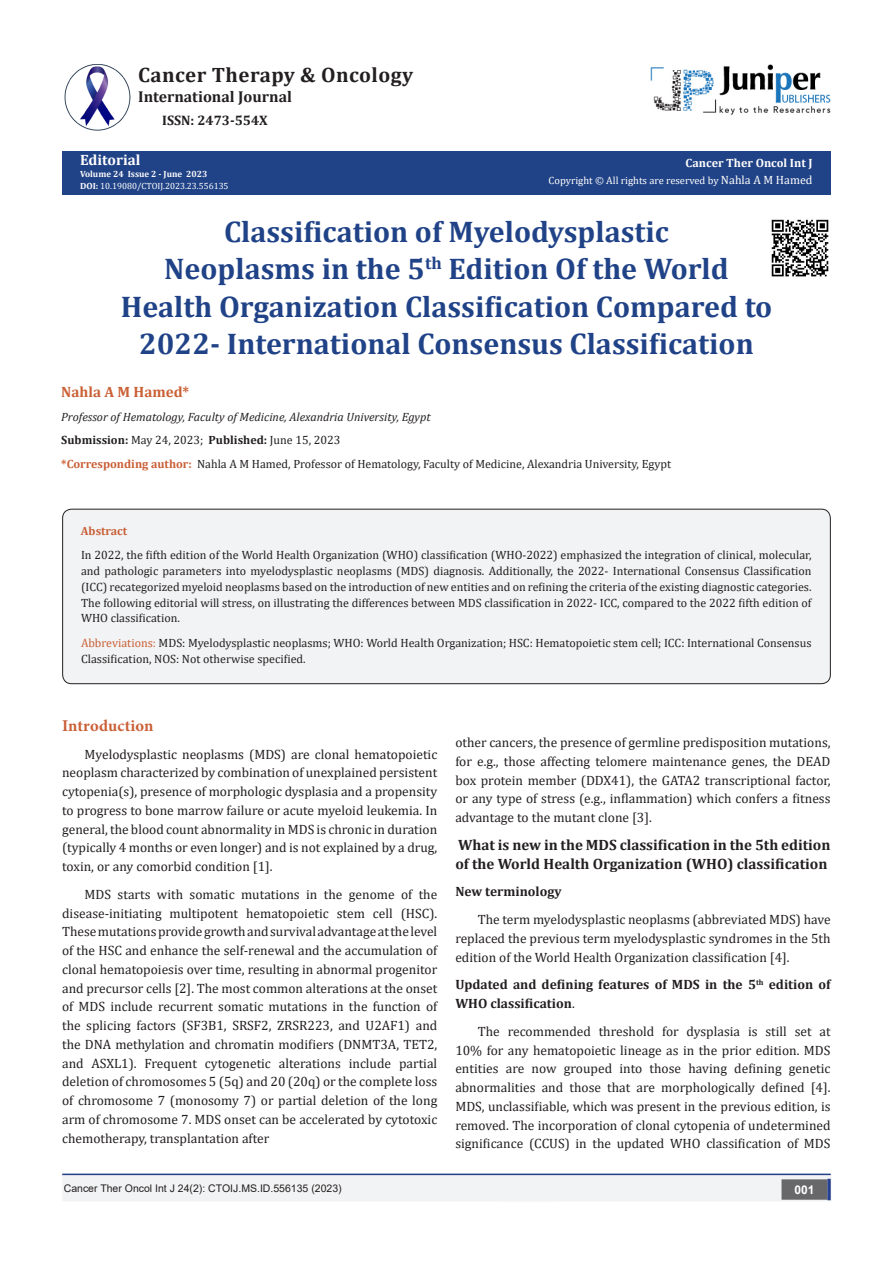
<style>
.page{position:relative;width:893px;height:1263px;background:#fff}
.page>*{position:absolute;margin:0;border:0;box-sizing:border-box;transform-origin:0 0}
.t1{font:700 30px/37.5px "Cambria";color:#204287;text-align:center}
.t2{font:700 20.85px "Cambria";letter-spacing:.02em;color:#231f20}
.t3{font:700 16.5px "Minion Pro";letter-spacing:.005em;color:#ca5f37}
.t4{font:700 15.75px "Cambria";color:#231f20}
.List_Paragraph{font:700 15px/18.8px "Cambria";color:#231f20}
.t5{font:700 15px "Cambria";color:#ca6035}
.t6{font:700 15px "Cambria";color:#fff}
.t7{font:700 13.8px "Cambria";color:#231f20}
.t8{font:13.5px/18.8px "Cambria";color:#231f20;text-align:justify}
.List_Paragraph-2{font:700 13.5px/18.8px "Cambria";color:#231f20}
.List_Paragraph-3{font:12px/15.8px "Cambria";color:#231f20;text-align:justify}
.t9{font:italic 12px "Cambria";color:#231f20}
.t10{font:700 12px "Cambria";color:#fffefc}
.t11{font:700 12px "Cambria";color:#ca5f37}
.t12{font:700 12px "Arial";color:#fff}
.t13{font:10.5px "Arial";color:#231f20}
.t14{font:10.5px "Cambria";color:#fffefc}
.t15{font:9px "Cambria";color:#fff}
.t16{font:700 9px "Cambria";color:#fcfcfc}
.s1{font-weight:700;color:#fcfcfc}
.s2{font-weight:700}
.s3{font-size:12px}
.s4{font-weight:700;color:#ca5f37}
.s5{color:#ca5f37}
.s6{font-weight:400}
</style>
<div class="page">
<div style="left:62px;top:151px;width:768px;height:44px;background:#204287"></div>
<div style="left:63px;top:1175px;width:493px;height:26px;background:#f2f3f4"></div>
<div style="left:62px;top:1174px;width:495px;height:27px;border:2px solid #f2f3f4"></div>
<div style="left:502px;top:1174px;width:329px;height:27px;background:#f2f3f4;border:2px solid #f2f3f4"></div>
<div style="left:782px;top:1180px;width:45px;height:19px;background:#68676a"></div>
<div style="left:781px;top:1179px;width:46px;height:21px;border:2px solid #68676a"></div>
<svg style="left:827px;top:1179px;width:4px;height:21px"></svg>
<img style="left:651px;top:64px;width:180px;height:51px">
<img style="left:64px;top:64px;width:66px;height:66px">
<hr style="left:62px;top:1173px;width:769px;height:2px;background:#253f8e">
<img style="left:771px;top:219px;width:58px;height:58px">
<div style="left:63px;top:509px;width:767px;height:175px;background:#f2f3f4;border-radius:9px"></div>
<div style="left:62px;top:509px;width:769px;height:175px;border:1px solid #231f20;border-radius:9px"></div>
<p class="t2" style="left:138px;top:60px;width:276px">Cancer Therapy &amp; Oncology</p>
<p class="t4" style="left:138px;top:86px;width:155px">International Journal</p>
<p class="t7" style="left:162px;top:110px;width:107px">ISSN: 2473-554X</p>
<p class="t6" style="left:80px;top:149px;width:62px">Editorial</p>
<p class="t16" style="left:80px;top:168px;width:129px">Volume 24 Issue 2 - June 2023</p>
<p class="t15" style="left:80px;top:181px;width:150px"><span class="s1">DOI</span><span class="s2">:</span> 10.19080/CTOIJ.2023.23.556135</p>
<p class="t10" style="left:686px;top:154px;width:128px">Cancer Ther Oncol Int J</p>
<p class="t14" style="left:549px;top:175px;width:265px">Copyright © All rights are reserved by <span class="s3">Nahla A M Hamed</span></p>
<p class="t1" style="left:121px;top:212px;width:653px">Classification of Myelodysplastic<br>Neoplasms in the 5<sup>th</sup> Edition Of the World Health Organization Classification Compared to 2022- International Consensus Classification</p>
<p class="t5" style="left:61px;top:382px;width:130px">Nahla A M Hamed*</p>
<p class="t9" style="left:61px;top:408px;width:371px">Professor of Hematology, Faculty of Medicine, Alexandria University, Egypt</p>
<p class="List_Paragraph-3" style="left:61px;top:432px;width:281px"><span class="s2">Submission:</span> May 24, 2023; <span class="s2">Published:</span> June 15, 2023</p>
<p class="List_Paragraph-3" style="left:61px;top:455px;width:611px"><span class="s4">*Corresponding author:</span> Nahla A M Hamed, Professor of Hematology, Faculty of Medicine, Alexandria University, Egypt</p>
<p class="t11" style="left:81px;top:522px;width:48px">Abstract</p>
<p class="List_Paragraph-3" style="left:81px;top:547px;width:732px">In 2022, the fifth edition of the World Health Organization (WHO) classification (WHO-2022) emphasized the integration of clinical, molecular, and pathologic parameters into myelodysplastic neoplasms (MDS) diagnosis. Additionally, the 2022- International Consensus Classification (ICC) recategorized myeloid neoplasms based on the introduction of new entities and on refining the criteria of the existing diagnostic categories.<br>The following editorial will stress, on illustrating the differences between MDS classification in 2022- ICC, compared to the 2022 fifth edition of WHO classification.</p>
<p class="List_Paragraph-3" style="left:81px;top:635px;width:732px"><span class="s5">Abbreviations:</span> MDS: Myelodysplastic neoplasms; WHO: World Health Organization; HSC: Hematopoietic stem cell; ICC: International Consensus<br>Classification, NOS: Not otherwise specified.</p>
<p class="t3" style="left:62px;top:714px;width:93px">Introduction</p>
<p class="t8" style="left:62px;top:744px;width:377px;text-indent:22px">Myelodysplastic neoplasms (MDS) are clonal hematopoietic neoplasm characterized by combination of unexplained persistent cytopenia(s), presence of morphologic dysplasia and a propensity to progress to bone marrow failure or acute myeloid leukemia. In general, the blood count abnormality in MDS is chronic in duration (typically 4 months or even longer) and is not explained by a drug, toxin, or any comorbid condition [1].</p>
<p class="t8" style="left:62px;top:885px;width:377px;text-indent:22px">MDS starts with somatic mutations in the genome of the disease-initiating multipotent hematopoietic stem cell (HSC).<br>These mutations provide growth and survival advantage at the level of the HSC and enhance the self-renewal and the accumulation of clonal hematopoiesis over time, resulting in abnormal progenitor and precursor cells [2]. The most common alterations at the onset of MDS include recurrent somatic mutations in the function of the splicing factors (SF3B1, SRSF2, ZRSR223, and U2AF1) and the DNA methylation and chromatin modifiers (DNMT3A, TET2, and ASXL1). Frequent cytogenetic alterations include partial deletion of chromosomes 5 (5q) and 20 (20q) or the complete loss of chromosome 7 (monosomy 7) or partial deletion of the long arm of chromosome 7. MDS onset can be accelerated by cytotoxic chemotherapy, transplantation after</p>
<p class="t8" style="left:455px;top:733px;width:377px">other cancers, the presence of germline predisposition mutations, for e.g., those affecting telomere maintenance genes, the DEAD box protein member (DDX41), the GATA2 transcriptional factor, or any type of stress (e.g., inflammation) which confers a fitness advantage to the mutant clone [3].</p>
<p class="List_Paragraph" style="left:455px;top:835px;width:377px">What is new in the MDS classification in the 5th edition of the World Health Organization (WHO) classification</p>
<p class="List_Paragraph-2" style="left:455px;top:882px;width:108px">New terminology</p>
<p class="t8" style="left:455px;top:910px;width:377px;text-indent:22px">The term myelodysplastic neoplasms (abbreviated MDS) have replaced the previous term myelodysplastic syndromes in the 5th edition of the World Health Organization classification [4].</p>
<p class="List_Paragraph-2" style="left:455px;top:975px;width:377px">Updated and defining features of MDS in the 5<sup>th</sup> edition of<br>WHO classification<span class="s6">.</span></p>
<p class="t8" style="left:455px;top:1022px;width:377px;text-indent:22px">The recommended threshold for dysplasia is still set at 10% for any hematopoietic lineage as in the prior edition. MDS entities are now grouped into those having defining genetic abnormalities and those that are morphologically defined [4].<br>MDS, unclassifiable, which was present in the previous edition, is removed. The incorporation of clonal cytopenia of undetermined significance (CCUS) in the updated WHO classification of MDS</p>
<p class="t13" style="left:64px;top:1181px;width:279px">Cancer Ther Oncol Int J 24(2): CTOIJ.MS.ID.556135 (2023)</p>
<p class="t12" style="left:794px;top:1181px;width:22px">001</p>
</div>
